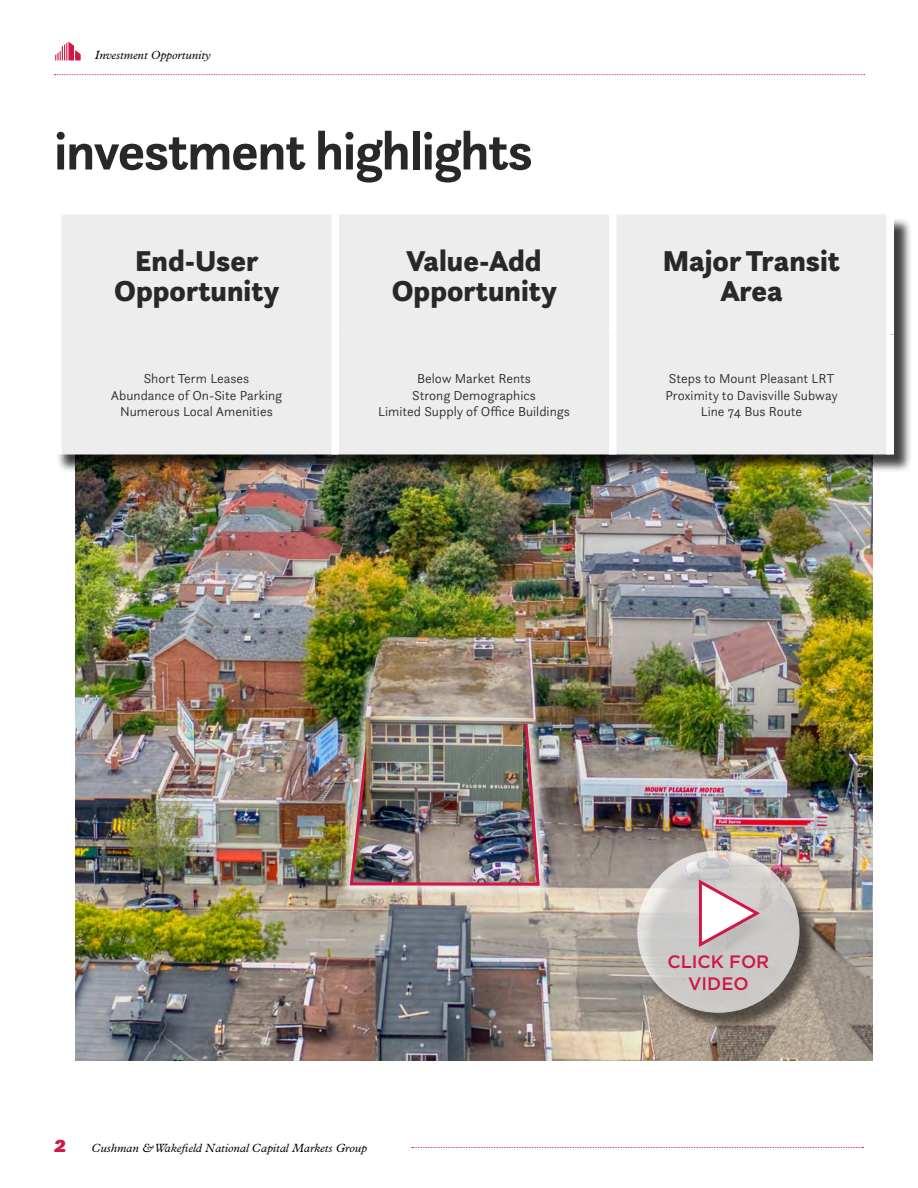
<style>
.page{position:relative;width:918px;height:1188px;background:#fff}
.page>*{position:absolute;margin:0;border:0;box-sizing:border-box;transform-origin:0 0}
.t1{font:700 54px "Questa Sans";letter-spacing:-.025em;color:#292829}
.t2{font:900 30px/30px "Questa Sans";color:#292829;text-align:center}
.t3{font:500 18px/21.6px "Gotham";color:#d01745;text-align:center}
.t4{font:300 13.5px/16.5px "Questa Sans";color:#292829;text-align:center}
.t5{font:italic 12px "Plantin MT Pro";color:#000}
.s1{font-family:"Questa Sans";font-weight:900;font-size:24px;color:#d01745}
</style>
<div class="page">
<svg style="left:412px;top:1147px;width:452px;height:1px"></svg>
<svg style="left:54px;top:74px;width:811px;height:1px"></svg>
<svg style="left:55px;top:42px;width:26px;height:18px"></svg>
<img style="left:75px;top:473px;width:798px;height:587px">
<div style="left:56px;top:217px;width:857px;height:256px;background:#000;opacity:.75"></div>
<div style="left:62px;top:215px;width:824px;height:239px;background:#eeeded"></div>
<div style="left:54px;top:214px;width:8px;height:120px;background:#fff"></div>
<div style="left:332px;top:214px;width:7px;height:120px;background:#fff"></div>
<div style="left:609px;top:214px;width:7px;height:120px;background:#fff"></div>
<div style="left:886px;top:214px;width:8px;height:120px;background:#fff"></div>
<div style="left:54px;top:334px;width:8px;height:120px;background:#fff"></div>
<div style="left:332px;top:334px;width:7px;height:120px;background:#fff"></div>
<div style="left:609px;top:334px;width:7px;height:120px;background:#fff"></div>
<div style="left:886px;top:334px;width:8px;height:120px;background:#fff"></div>
<div style="left:337px;top:663px;width:216px;height:236px;background:#fff;opacity:.75"></div>
<img style="left:348px;top:674px;width:193px;height:213px">
<img style="left:366px;top:637px;width:169px;height:187px">
<div style="left:640px;top:853px;width:178px;height:178px;background:#000;opacity:.75"></div>
<svg style="left:637px;top:851px;width:163px;height:162px;background:#ceccca"></svg>
<svg style="left:697px;top:877px;width:64px;height:73px"></svg>
<p class="t5" style="left:95px;top:48px;width:117px">Investment Opportunity</p>
<h1 class="t1" style="left:54px;top:117px;width:480px">investment highlights</h1>
<h2 class="t2" style="left:114px;top:245px;width:166px">End-User<br>Opportunity</h2>
<h2 class="t2" style="left:392px;top:245px;width:166px">Value-Add<br>Opportunity</h2>
<h2 class="t2" style="left:663px;top:245px;width:179px">Major Transit<br>Area</h2>
<p class="t4" style="left:111px;top:370px;width:173px">Short Term Leases<br>Abundance of On-Site Parking<br>Numerous Local Amenities</p>
<p class="t4" style="left:378px;top:370px;width:193px">Below Market Rents<br>Strong Demographics<br>Limited Supply of Office Buildings</p>
<p class="t4" style="left:665px;top:370px;width:174px">Steps to Mount Pleasant LRT<br>Proximity to Davisville Subway<br>Line 74 Bus Route</p>
<p class="t5" style="left:54px;top:1141px;width:314px"><span class="s1">2</span> Cushman &amp; Wakefield National Capital Markets Group</p>
<h3 class="t3" style="left:667px;top:951px;width:103px">CLICK FOR<br>VIDEO</h3>
</div>
